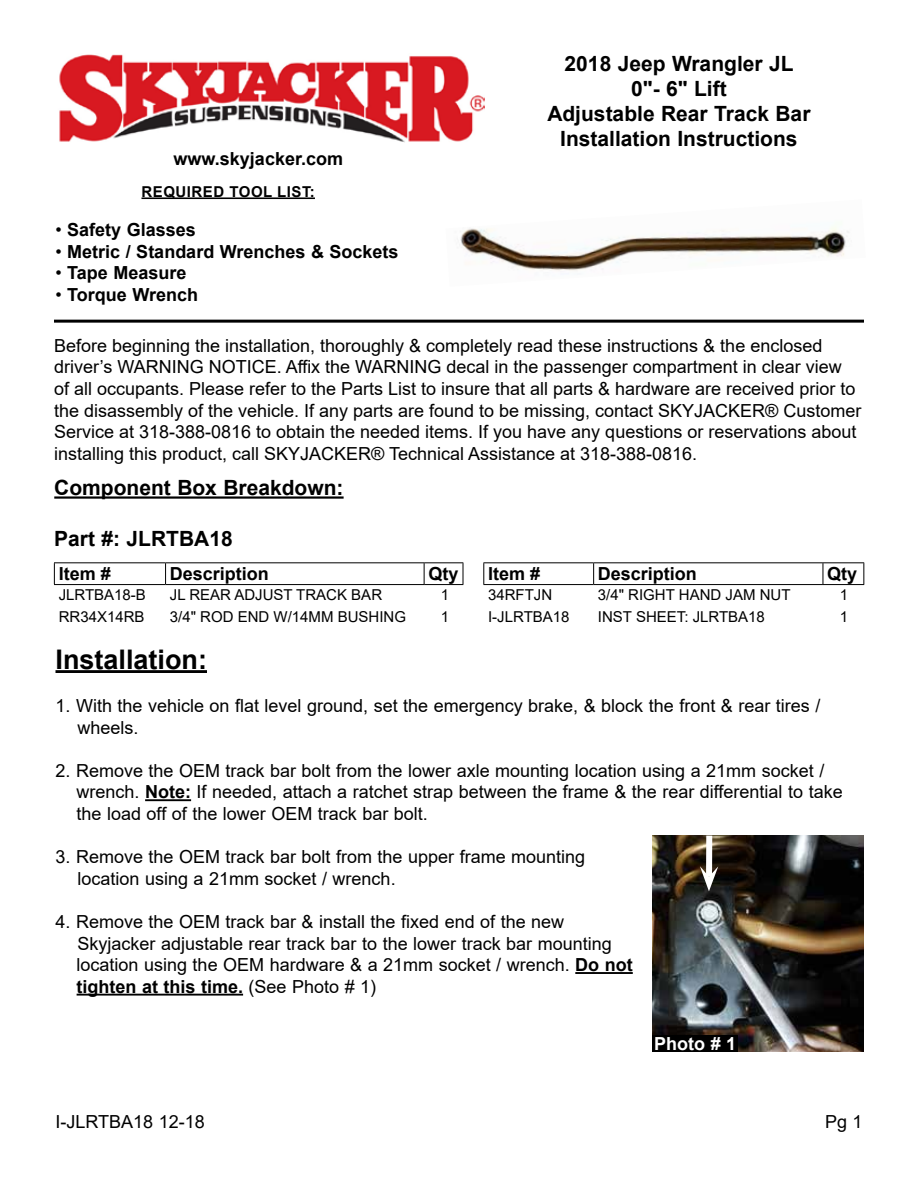
<style>
.page{position:relative;width:918px;height:1188px;background:#fff}
.page>*{position:absolute;margin:0;border:0;box-sizing:border-box;transform-origin:0 0}
.t1{font:700 27px "Arial";color:#000}
.t2{font:700 21px/25.2px "Arial";color:#000;text-align:center}
.t3{font:18px/21.6px "Arial";color:#000}
.t4{font:700 18px "Arial";color:#000}
.t5{font:700 18px "Arial";color:#fff}
.t6{font:15px "Arial";color:#000}
.t7{font:700 15px "Arial";letter-spacing:.035em;color:#000}
.s1{font-weight:400}
.s2{font-weight:700}
</style>
<div class="page">
<hr style="left:56px;top:670px;width:151px;height:3px;background:#000">
<hr style="left:145px;top:799px;width:46px;height:2px;background:#000">
<hr style="left:575px;top:972px;width:58px;height:2px;background:#000">
<hr style="left:77px;top:994px;width:166px;height:2px;background:#000">
<img style="left:59px;top:54px;width:425px;height:89px">
<hr style="left:141px;top:197px;width:174px;height:2px;background:#000">
<hr style="left:54px;top:320px;width:810px;height:3px;background:#000">
<hr style="left:54px;top:496px;width:290px;height:3px;background:#000">
<hr style="left:54px;top:562px;width:112px;height:1px;background:#000">
<svg style="left:54px;top:563px;width:1px;height:21px"></svg>
<hr style="left:166px;top:562px;width:258px;height:1px;background:#000">
<svg style="left:165px;top:563px;width:1px;height:21px"></svg>
<hr style="left:424px;top:562px;width:39px;height:1px;background:#000">
<svg style="left:424px;top:563px;width:1px;height:21px"></svg>
<svg style="left:463px;top:563px;width:1px;height:21px"></svg>
<hr style="left:54px;top:584px;width:112px;height:1px;background:#000">
<hr style="left:166px;top:584px;width:258px;height:1px;background:#000">
<hr style="left:424px;top:584px;width:39px;height:1px;background:#000">
<hr style="left:483px;top:562px;width:111px;height:1px;background:#000">
<svg style="left:483px;top:563px;width:1px;height:21px"></svg>
<hr style="left:594px;top:562px;width:229px;height:1px;background:#000">
<svg style="left:593px;top:563px;width:1px;height:21px"></svg>
<hr style="left:823px;top:562px;width:41px;height:1px;background:#000">
<svg style="left:823px;top:563px;width:1px;height:21px"></svg>
<svg style="left:863px;top:563px;width:1px;height:21px"></svg>
<hr style="left:483px;top:584px;width:111px;height:1px;background:#000">
<hr style="left:594px;top:584px;width:229px;height:1px;background:#000">
<hr style="left:823px;top:584px;width:41px;height:1px;background:#000">
<img style="left:460px;top:226px;width:389px;height:45px">
<img style="left:653px;top:836px;width:211px;height:216px">
<div style="left:706px;top:836px;width:6px;height:41px;background:#fff"></div>
<svg style="left:700px;top:866px;width:18px;height:25px"></svg>
<div style="left:653px;top:1036px;width:85px;height:16px;background:#000"></div>
<p class="t4" style="left:174px;top:146px;width:171px">www.skyjacker.com</p>
<p class="t7" style="left:141px;top:181px;width:175px">REQUIRED TOOL LIST:</p>
<p class="t4" style="left:56px;top:217px;width:142px"><span class="s1">•</span> Safety Glasses</p>
<p class="t4" style="left:56px;top:239px;width:345px"><span class="s1">•</span> Metric / Standard Wrenches &amp; Sockets</p>
<p class="t4" style="left:56px;top:260px;width:133px"><span class="s1">•</span> Tape Measure</p>
<p class="t4" style="left:56px;top:282px;width:144px"><span class="s1">•</span> Torque Wrench</p>
<p class="t2" style="left:547px;top:51px;width:265px">2018 Jeep Wrangler JL<br>0"- 6" Lift<br>Adjustable Rear Track Bar<br>Installation Instructions</p>
<p class="t3" style="left:54px;top:335px;width:809px">Before beginning the installation, thoroughly &amp; completely read these instructions &amp; the enclosed driver’s WARNING NOTICE. Affix the WARNING decal in the passenger compartment in clear view<br>of all occupants. Please refer to the Parts List to insure that all parts &amp; hardware are received prior to the disassembly of the vehicle. If any parts are found to be missing, contact SKYJACKER® Customer Service at 318-388-0816 to obtain the needed items. If you have any questions or reservations about installing this product, call SKYJACKER® Technical Assistance at 318-388-0816.</p>
<p class="t2" style="left:54px;top:476px;width:291px">Component Box Breakdown:</p>
<p class="t2" style="left:54px;top:526px;width:180px">Part #: JLRTBA18</p>
<p class="t4" style="left:59px;top:561px;width:54px">Item #</p>
<p class="t4" style="left:170px;top:561px;width:101px">Description</p>
<p class="t4" style="left:428px;top:561px;width:32px">Qty</p>
<p class="t4" style="left:488px;top:561px;width:54px">Item #</p>
<p class="t4" style="left:598px;top:561px;width:101px">Description</p>
<p class="t4" style="left:827px;top:561px;width:32px">Qty</p>
<p class="t6" style="left:59px;top:584px;width:89px">JLRTBA18-B</p>
<p class="t6" style="left:170px;top:584px;width:214px">JL REAR ADJUST TRACK BAR</p>
<p class="t6" style="left:441px;top:584px;width:10px">1</p>
<p class="t6" style="left:488px;top:584px;width:66px">34RFTJN</p>
<p class="t6" style="left:598px;top:584px;width:194px">3/4" RIGHT HAND JAM NUT</p>
<p class="t6" style="left:840px;top:584px;width:10px">1</p>
<p class="t6" style="left:59px;top:606px;width:87px">RR34X14RB</p>
<p class="t6" style="left:170px;top:606px;width:238px">3/4" ROD END W/14MM BUSHING</p>
<p class="t6" style="left:441px;top:606px;width:10px">1</p>
<p class="t6" style="left:488px;top:606px;width:83px">I-JLRTBA18</p>
<p class="t6" style="left:598px;top:606px;width:169px">INST SHEET: JLRTBA18</p>
<p class="t6" style="left:840px;top:606px;width:10px">1</p>
<h1 class="t1" style="left:56px;top:640px;width:153px">Installation:</h1>
<p class="t3" style="left:78px;top:695px;width:744px;text-indent:-22px">1. With the vehicle on flat level ground, set the emergency brake, &amp; block the front &amp; rear tires / wheels.</p>
<p class="t3" style="left:77px;top:759px;width:768px;text-indent:-21px">2. Remove the OEM track bar bolt from the lower axle mounting location using a 21mm socket / wrench. <span class="s2">Note:</span> If needed, attach a ratchet strap between the frame &amp; the rear differential to take the load off of the lower OEM track bar bolt.</p>
<p class="t3" style="left:78px;top:846px;width:509px;text-indent:-22px">3. Remove the OEM track bar bolt from the upper frame mounting location using a 21mm socket / wrench.</p>
<p class="t3" style="left:77px;top:911px;width:558px;text-indent:-21px">4. Remove the OEM track bar &amp; install the fixed end of the new Skyjacker adjustable rear track bar to the lower track bar mounting location using the OEM hardware &amp; a 21mm socket / wrench. <span class="s2">Do not tighten at this time.</span> (See Photo # 1)</p>
<p class="t3" style="left:56px;top:1111px;width:151px">I-JLRTBA18 12-18</p>
<p class="t5" style="left:654px;top:1031px;width:84px">Photo # 1</p>
<p class="t3" style="left:825px;top:1111px;width:39px">Pg 1</p>
</div>
